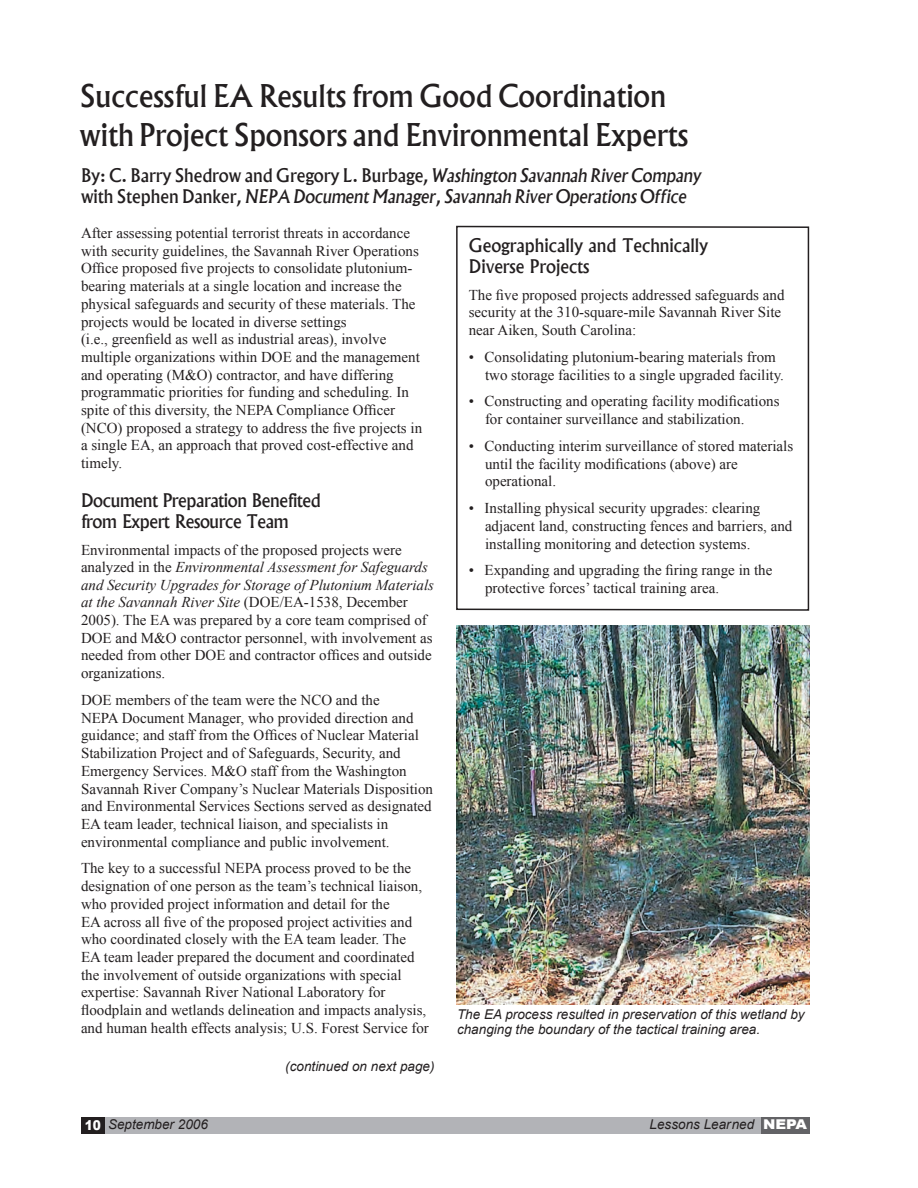
<style>
.page{position:relative;width:918px;height:1188px;background:#fff}
.page>*{position:absolute;margin:0;border:0;box-sizing:border-box;transform-origin:0 0}
.t1{font:500 30px/38.7px "Albertus";color:#231f20}
.t2{font:italic 500 18px/21px "Albertus";color:#231f20}
.t3{font:500 18px/21px "Albertus";letter-spacing:-.02em;color:#231f20}
.t4{font:500 18px/21px "Albertus";color:#231f20}
.t5{font:15px/17.7px "Times New Roman";color:#231f20}
.t6{font:italic 13.5px/15px "Arial";color:#231f20}
.s1{font-style:normal}
.s2{font-style:italic}
.s3{font-weight:900;font-style:normal;color:#fff}
</style>
<div class="page">
<div style="left:759px;top:1117px;width:51px;height:17px;background:#636366"></div>
<div style="left:104px;top:1117px;width:657px;height:17px;background:#b2b3b7"></div>
<div style="left:81px;top:1117px;width:24px;height:17px;background:#231f20"></div>
<svg style="left:456px;top:225px;width:354px;height:386px"></svg>
<img style="left:457px;top:625px;width:353px;height:380px">
<h1 class="t1" style="left:80px;top:77px;width:610px">Successful EA Results from Good Coordination with Project Sponsors and Environmental Experts</h1>
<p class="t2" style="left:81px;top:165px;width:622px"><span class="s1">By: C. Barry Shedrow and Gregory L. Burbage,</span> Washington Savannah River Company <span class="s1">with Stephen Danker,</span> NEPA Document Manager<span class="s1">,</span> Savannah River Operations Office</p>
<p class="t5" style="left:81px;top:224px;width:343px">After assessing potential terrorist threats in accordance with security guidelines, the Savannah River Operations Office proposed five projects to consolidate plutonium&shy;bearing materials at a single location and increase the physical safeguards and security of these materials. The projects would be located in diverse settings<br>(i.e., greenfield as well as industrial areas), involve multiple organizations within DOE and the management and operating (M&amp;O) contractor, and have differing programmatic priorities for funding and scheduling. In spite of this diversity, the NEPA Compliance Officer (NCO) proposed a strategy to address the five projects in a single EA, an approach that proved cost-effective and timely.</p>
<p class="t3" style="left:81px;top:490px;width:241px">Document Preparation Benefited from Expert Resource Team</p>
<p class="t5" style="left:81px;top:541px;width:355px">Environmental impacts of the proposed projects were analyzed in the <span class="s2">Environmental Assessment for Safeguards and Security Upgrades for Storage of Plutonium Materials at the Savannah River Site</span> (DOE/EA-1538, December 2005). The EA was prepared by a core team comprised of DOE and M&amp;O contractor personnel, with involvement as needed from other DOE and contractor offices and outside organizations.</p>
<p class="t5" style="left:81px;top:691px;width:354px">DOE members of the team were the NCO and the<br>NEPA Document Manager, who provided direction and guidance; and staff from the Offices of Nuclear Material Stabilization Project and of Safeguards, Security, and Emergency Services. M&amp;O staff from the Washington Savannah River Company’s Nuclear Materials Disposition and Environmental Services Sections served as designated EA team leader, technical liaison, and specialists in environmental compliance and public involvement.</p>
<p class="t5" style="left:81px;top:859px;width:349px">The key to a successful NEPA process proved to be the designation of one person as the team’s technical liaison, who provided project information and detail for the<br>EA across all five of the proposed project activities and who coordinated closely with the EA team leader. The EA team leader prepared the document and coordinated the involvement of outside organizations with special expertise: Savannah River National Laboratory for floodplain and wetlands delineation and impacts analysis, and human health effects analysis; U.S. Forest Service for</p>
<p class="t4" style="left:469px;top:235px;width:241px">Geographically and Technically<br>Diverse Projects</p>
<p class="t5" style="left:469px;top:286px;width:317px">The five proposed projects addressed safeguards and security at the 310-square-mile Savannah River Site near Aiken, South Carolina:</p>
<p class="t5" style="left:485px;top:348px;width:300px;text-indent:-16px">• Consolidating plutonium-bearing materials from two storage facilities to a single upgraded facility.</p>
<p class="t5" style="left:485px;top:392px;width:296px;text-indent:-16px">• Constructing and operating facility modifications for container surveillance and stabilization.</p>
<p class="t5" style="left:485px;top:437px;width:310px;text-indent:-16px">• Conducting interim surveillance of stored materials until the facility modifications (above) are operational.</p>
<p class="t5" style="left:485px;top:499px;width:309px;text-indent:-16px">• Installing physical security upgrades: clearing adjacent land, constructing fences and barriers, and installing monitoring and detection systems.</p>
<p class="t5" style="left:485px;top:561px;width:289px;text-indent:-16px">• Expanding and upgrading the firing range in the protective forces’ tactical training area.</p>
<p class="t6" style="left:457px;top:1007px;width:349px">The EA process resulted in preservation of this wetland by changing the boundary of the tactical training area.</p>
<p class="t6" style="left:285px;top:1059px;width:151px">(continued on next page)</p>
<p class="t6" style="left:85px;top:1117px;width:125px"><span class="s3">10</span> September 2006</p>
<p class="t6" style="left:650px;top:1117px;width:159px">Lessons Learned <span class="s3">NEPA</span></p>
</div>
